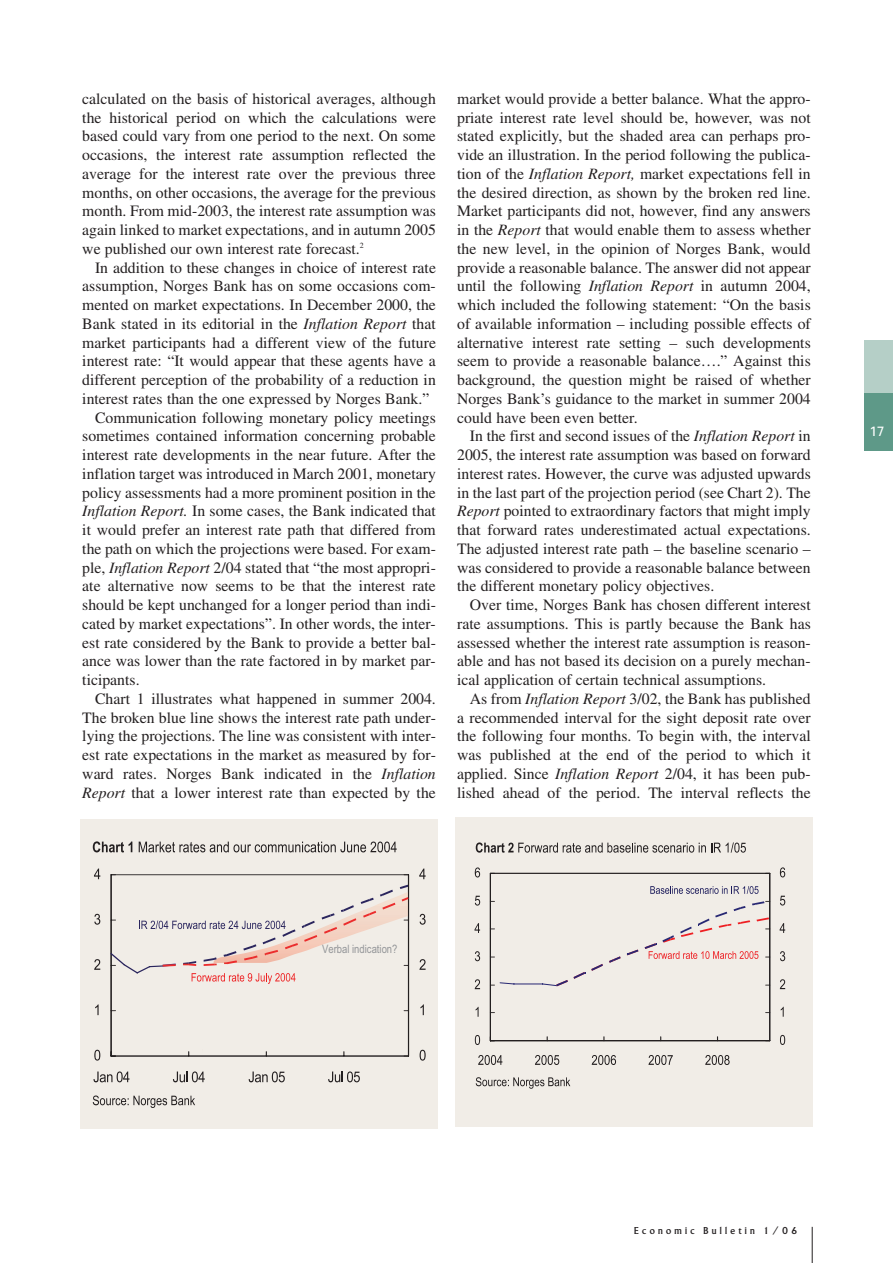
<style>
.page{position:relative;width:893px;height:1263px;background:#fff}
.page>*{position:absolute;margin:0;border:0;box-sizing:border-box;transform-origin:0 0}
.t1{font:15.75px/18.8px "Times";color:#231f20;text-align:justify}
.t2{font:13.5px "Univers";color:#fff}
.t3{font:11.55px "Arial Narrow";color:#939598}
.t4{font:10.5px "Albertus";letter-spacing:.31em;color:#231f20}
.s1{font-style:italic}
</style>
<div class="page">
<hr style="left:812px;top:1227px;width:1px;height:36px;background:#231f20">
<div style="left:864px;top:340px;width:29px;height:111px;background:#b5cfc7"></div>
<div style="left:864px;top:393px;width:29px;height:58px;background:#5e9988"></div>
<div style="left:81px;top:819px;width:357px;height:309px;background:#f1ede7"></div>
<svg style="left:93px;top:841px;width:39px;height:11px"></svg>
<svg style="left:139px;top:841px;width:258px;height:11px"></svg>
<hr style="left:111px;top:874px;width:297px;height:1px;background:#231f20">
<hr style="left:111px;top:1056px;width:297px;height:1px;background:#231f20">
<hr style="left:111px;top:875px;width:1px;height:181px;background:#231f20">
<hr style="left:408px;top:875px;width:1px;height:181px;background:#231f20">
<svg style="left:94px;top:1050px;width:6px;height:10px"></svg>
<svg style="left:95px;top:1004px;width:4px;height:11px"></svg>
<svg style="left:94px;top:959px;width:6px;height:11px"></svg>
<svg style="left:94px;top:914px;width:6px;height:11px"></svg>
<svg style="left:94px;top:868px;width:6px;height:11px"></svg>
<svg style="left:420px;top:1050px;width:6px;height:11px"></svg>
<svg style="left:420px;top:1004px;width:4px;height:11px"></svg>
<svg style="left:419px;top:959px;width:7px;height:11px"></svg>
<svg style="left:420px;top:914px;width:6px;height:11px"></svg>
<svg style="left:419px;top:868px;width:7px;height:11px"></svg>
<svg style="left:93px;top:1071px;width:36px;height:11px"></svg>
<svg style="left:173px;top:1071px;width:32px;height:11px"></svg>
<svg style="left:249px;top:1071px;width:36px;height:11px"></svg>
<svg style="left:328px;top:1071px;width:32px;height:11px"></svg>
<svg style="left:93px;top:1095px;width:102px;height:13px"></svg>
<svg style="left:111px;top:885px;width:297px;height:99px"></svg>
<div style="left:455px;top:817px;width:357px;height:309px;background:#f1ede7"></div>
<svg style="left:476px;top:842px;width:270px;height:11px"></svg>
<hr style="left:490px;top:873px;width:1px;height:168px;background:#231f20">
<hr style="left:490px;top:1040px;width:280px;height:1px;background:#231f20">
<hr style="left:490px;top:873px;width:280px;height:1px;background:#231f20">
<hr style="left:769px;top:873px;width:1px;height:168px;background:#231f20">
<svg style="left:491px;top:980px;width:77px;height:7px"></svg>
<svg style="left:574px;top:964px;width:29px;height:15px"></svg>
<svg style="left:609px;top:956px;width:12px;height:7px"></svg>
<svg style="left:627px;top:949px;width:11px;height:6px"></svg>
<svg style="left:475px;top:1035px;width:5px;height:10px"></svg>
<svg style="left:476px;top:1007px;width:3px;height:10px"></svg>
<svg style="left:475px;top:979px;width:5px;height:10px"></svg>
<svg style="left:475px;top:951px;width:5px;height:10px"></svg>
<svg style="left:474px;top:923px;width:6px;height:10px"></svg>
<svg style="left:475px;top:896px;width:5px;height:9px"></svg>
<svg style="left:475px;top:867px;width:5px;height:10px"></svg>
<svg style="left:478px;top:1055px;width:24px;height:10px"></svg>
<svg style="left:535px;top:1055px;width:24px;height:10px"></svg>
<svg style="left:592px;top:1055px;width:24px;height:10px"></svg>
<svg style="left:648px;top:1055px;width:25px;height:10px"></svg>
<svg style="left:705px;top:1055px;width:25px;height:10px"></svg>
<svg style="left:780px;top:1035px;width:5px;height:10px"></svg>
<svg style="left:781px;top:1007px;width:3px;height:10px"></svg>
<svg style="left:780px;top:979px;width:5px;height:10px"></svg>
<svg style="left:780px;top:951px;width:5px;height:10px"></svg>
<svg style="left:780px;top:923px;width:5px;height:10px"></svg>
<svg style="left:780px;top:896px;width:5px;height:9px"></svg>
<svg style="left:780px;top:867px;width:5px;height:10px"></svg>
<svg style="left:476px;top:1077px;width:94px;height:12px"></svg>
<svg style="left:650px;top:886px;width:108px;height:8px"></svg>
<svg style="left:645px;top:901px;width:124px;height:58px"></svg>
<p class="t1" style="left:82px;top:91px;width:355px">calculated on the basis of historical averages, although the historical period on which the calculations were based could vary from one period to the next. On some occasions, the interest rate assumption reflected the average for the interest rate over the previous three months, on other occasions, the average for the previous month. From mid-2003, the interest rate assumption was again linked to market expectations, and in autumn 2005 we published our own interest rate forecast.<sup>2</sup></p>
<p class="t1" style="left:95px;top:259px;width:342px">In addition to these changes in choice of interest rate</p>
<p class="t1" style="left:82px;top:278px;width:355px">assumption, Norges Bank has on some occasions com-</p>
<p class="t1" style="left:82px;top:297px;width:355px">mented on market expectations. In December 2000, the</p>
<p class="t1" style="left:82px;top:316px;width:355px">Bank stated in its editorial in the <span class="s1">Inflation Report</span> that</p>
<p class="t1" style="left:82px;top:334px;width:355px">market participants had a different view of the future</p>
<p class="t1" style="left:82px;top:353px;width:355px">interest rate: “It would appear that these agents have a</p>
<p class="t1" style="left:82px;top:372px;width:355px">different perception of the probability of a reduction in</p>
<p class="t1" style="left:82px;top:391px;width:349px">interest rates than the one expressed by Norges Bank.”</p>
<p class="t1" style="left:95px;top:409px;width:342px">Communication following monetary policy meetings</p>
<p class="t1" style="left:82px;top:428px;width:355px">sometimes contained information concerning probable</p>
<p class="t1" style="left:82px;top:447px;width:355px">interest rate developments in the near future. After the</p>
<p class="t1" style="left:82px;top:466px;width:355px">inflation target was introduced in March 2001, monetary</p>
<p class="t1" style="left:82px;top:484px;width:355px">policy assessments had a more prominent position in the</p>
<p class="t1" style="left:82px;top:503px;width:355px"><span class="s1">Inflation Report.</span> In some cases, the Bank indicated that</p>
<p class="t1" style="left:82px;top:522px;width:355px">it would prefer an interest rate path that differed from</p>
<p class="t1" style="left:82px;top:541px;width:355px">the path on which the projections were based. For exam-</p>
<p class="t1" style="left:82px;top:559px;width:355px">ple, <span class="s1">Inflation Report</span> 2/04 stated that “the most appropri-</p>
<p class="t1" style="left:82px;top:578px;width:355px">ate alternative now seems to be that the interest rate</p>
<p class="t1" style="left:82px;top:597px;width:355px">should be kept unchanged for a longer period than indi-</p>
<p class="t1" style="left:82px;top:616px;width:355px">cated by market expectations”. In other words, the inter-</p>
<p class="t1" style="left:82px;top:634px;width:355px">est rate considered by the Bank to provide a better bal-</p>
<p class="t1" style="left:82px;top:653px;width:355px">ance was lower than the rate factored in by market par-</p>
<p class="t1" style="left:82px;top:672px;width:59px">ticipants.</p>
<p class="t1" style="left:95px;top:691px;width:342px">Chart 1 illustrates what happened in summer 2004.</p>
<p class="t1" style="left:82px;top:709px;width:355px">The broken blue line shows the interest rate path under-</p>
<p class="t1" style="left:82px;top:728px;width:355px">lying the projections. The line was consistent with inter-</p>
<p class="t1" style="left:82px;top:747px;width:355px">est rate expectations in the market as measured by for-</p>
<p class="t1" style="left:82px;top:766px;width:355px">ward rates. Norges Bank indicated in the <span class="s1">Inflation</span></p>
<p class="t1" style="left:82px;top:784px;width:355px"><span class="s1">Report</span> that a lower interest rate than expected by the</p>
<p class="t1" style="left:457px;top:91px;width:355px">market would provide a better balance. What the appro&shy;priate interest rate level should be, however, was not stated explicitly, but the shaded area can perhaps pro&shy;vide an illustration. In the period following the publica&shy;tion of the <span class="s1">Inflation Report,</span> market expectations fell in the desired direction, as shown by the broken red line.<br>Market participants did not, however, find any answers in the <span class="s1">Report</span> that would enable them to assess whether the new level, in the opinion of Norges Bank, would provide a reasonable balance. The answer did not appear until the following <span class="s1">Inflation Report</span> in autumn 2004, which included the following statement: “On the basis of available information – including possible effects of alternative interest rate setting – such developments seem to provide a reasonable balance….” Against this background, the question might be raised of whether Norges Bank’s guidance to the market in summer 2004 could have been even better.</p>
<p class="t1" style="left:457px;top:428px;width:355px;text-indent:13px">In the first and second issues of the <span class="s1">Inflation Report</span> in 2005, the interest rate assumption was based on forward interest rates. However, the curve was adjusted upwards in the last part of the projection period (see Chart 2). The <span class="s1">Report</span> pointed to extraordinary factors that might imply that forward rates underestimated actual expectations.<br>The adjusted interest rate path – the baseline scenario – was considered to provide a reasonable balance between the different monetary policy objectives.</p>
<p class="t1" style="left:457px;top:597px;width:355px;text-indent:13px">Over time, Norges Bank has chosen different interest rate assumptions. This is partly because the Bank has assessed whether the interest rate assumption is reason&shy;able and has not based its decision on a purely mechan&shy;ical application of certain technical assumptions.</p>
<p class="t1" style="left:457px;top:691px;width:355px;text-indent:13px">As from <span class="s1">Inflation Report</span> 3/02, the Bank has published a recommended interval for the sight deposit rate over the following four months. To begin with, the interval was published at the end of the period to which it applied. Since <span class="s1">Inflation Report</span> 2/04, it has been pub&shy;lished ahead of the period. The interval reflects the</p>
<p class="t3" style="left:322px;top:943px;width:77px">Verbal indication?</p>
<p class="t2" style="left:869px;top:427px;width:17px">17</p>
<p class="t4" style="left:634px;top:1227px;width:165px">Economic Bulletin 1/06</p>
</div>
